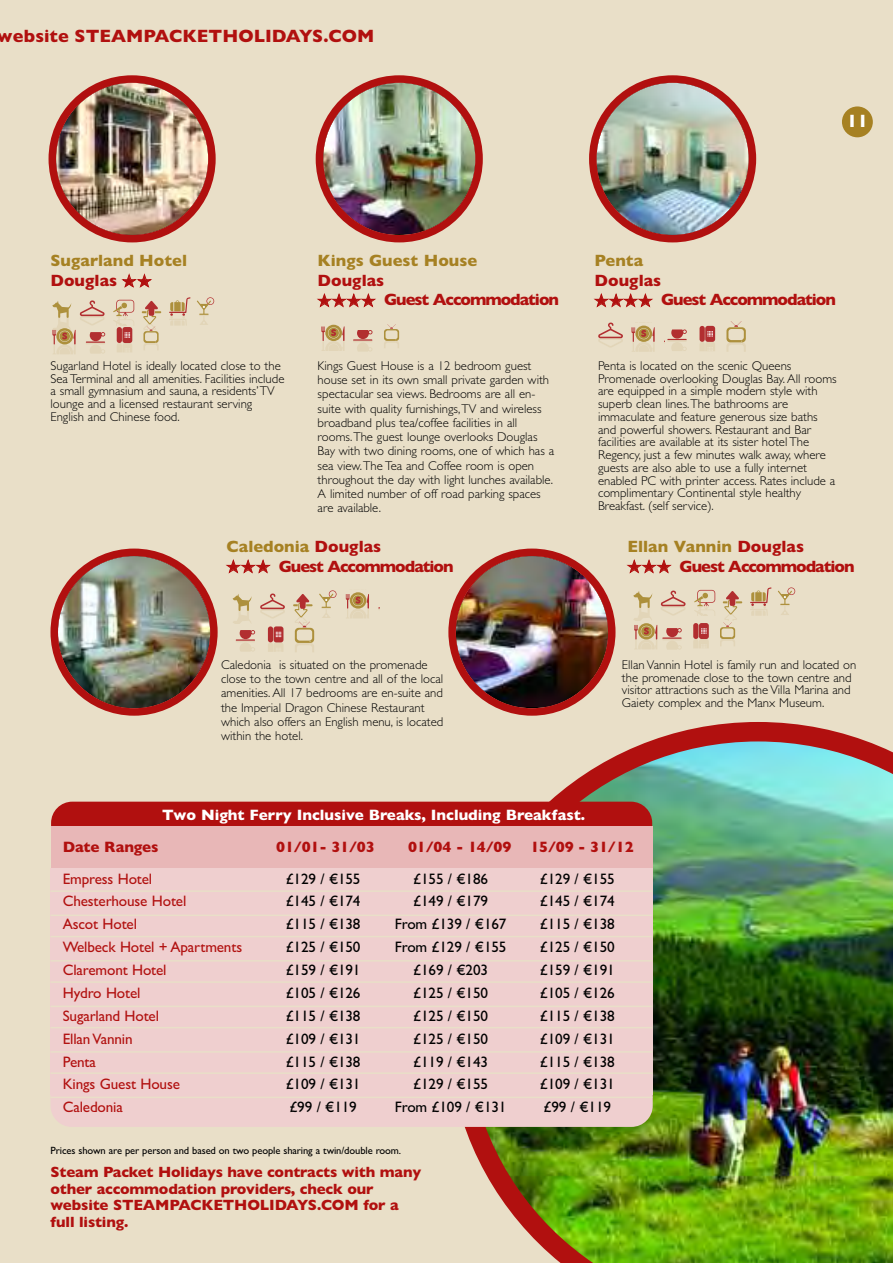
<style>
.page{position:relative;width:893px;height:1263px;background:#e9dfc8}
.page>*{position:absolute;margin:0;border:0;box-sizing:border-box;transform-origin:0 0}
.t1{font:700 18px "Gill Sans";color:#b1100f}
.t2{font:700 18px "Gill Sans";color:#fff}
.t3{font:700 16.5px "Gill Sans";letter-spacing:-.06em;color:#b1100f}
.t4{font:700 16.5px/19.5px "Gill Sans";color:#a68123}
.t5{font:700 16.5px "Gill Sans";color:#b1100f}
.t6{font:15.15px "Gill Sans";letter-spacing:-.01em;color:#000}
.t7{font:15.15px "Gill Sans";letter-spacing:-.01em;color:#b1100f}
.t8{font:700 15.15px "Gill Sans";color:#fff}
.t9{font:700 15.15px "Gill Sans";letter-spacing:-.01em;color:#b1100f}
.t10{font:700 15px/16.5px "Gill Sans";letter-spacing:-.01em;color:#b1100f}
.t11{font:300 12.75px/12.8px "Gill Sans";color:#000}
.t12{font:10.5px "Gill Sans";letter-spacing:-.01em;color:#000}
.s1{color:#b1100f}
</style>
<div class="page">
<div style="left:842px;top:106px;width:31px;height:31px;background:#a68123;border-radius:50%"></div>
<img style="left:589px;top:75px;width:167px;height:167px">
<img style="left:316px;top:75px;width:167px;height:167px">
<img style="left:49px;top:75px;width:167px;height:167px">
<svg style="left:353px;top:330px;width:19px;height:21px"></svg>
<svg style="left:384px;top:324px;width:15px;height:24px"></svg>
<svg style="left:321px;top:325px;width:24px;height:26px"></svg>
<img style="left:51px;top:548px;width:167px;height:168px">
<svg style="left:598px;top:323px;width:25px;height:24px"></svg>
<svg style="left:631px;top:325px;width:24px;height:27px"></svg>
<svg style="left:664px;top:329px;width:23px;height:22px"></svg>
<svg style="left:699px;top:326px;width:16px;height:25px"></svg>
<svg style="left:726px;top:321px;width:20px;height:31px"></svg>
<img style="left:448px;top:722px;width:445px;height:541px">
<img style="left:448px;top:548px;width:167px;height:168px">
<svg style="left:633px;top:591px;width:52px;height:59px"></svg>
<svg style="left:778px;top:587px;width:17px;height:28px"></svg>
<svg style="left:750px;top:587px;width:21px;height:29px"></svg>
<svg style="left:693px;top:590px;width:49px;height:58px"></svg>
<div style="left:51px;top:802px;width:601px;height:315px;background:#b1100f;border-radius:21px"></div>
<div style="left:51px;top:826px;width:602px;height:46px;background:#e8b7b7"></div>
<div style="left:51px;top:869px;width:602px;height:258px;background:#efcfcf;border-radius:21px"></div>
<hr style="left:51px;top:890px;width:601px;height:2px;background:#e9dfc8">
<hr style="left:51px;top:914px;width:601px;height:2px;background:#e9dfc8">
<hr style="left:51px;top:936px;width:601px;height:1px;background:#e9dfc8">
<hr style="left:51px;top:960px;width:601px;height:1px;background:#e9dfc8">
<hr style="left:51px;top:981px;width:601px;height:2px;background:#e9dfc8">
<hr style="left:51px;top:1005px;width:601px;height:2px;background:#e9dfc8">
<hr style="left:51px;top:1027px;width:601px;height:1px;background:#e9dfc8">
<hr style="left:51px;top:1051px;width:601px;height:2px;background:#e9dfc8">
<hr style="left:51px;top:1072px;width:601px;height:2px;background:#e9dfc8">
<hr style="left:51px;top:1097px;width:601px;height:1px;background:#e9dfc8">
<svg style="left:197px;top:297px;width:17px;height:28px"></svg>
<svg style="left:169px;top:297px;width:21px;height:28px"></svg>
<svg style="left:113px;top:300px;width:21px;height:52px"></svg>
<svg style="left:260px;top:593px;width:25px;height:25px"></svg>
<svg style="left:233px;top:594px;width:19px;height:30px"></svg>
<svg style="left:346px;top:592px;width:23px;height:26px"></svg>
<svg style="left:236px;top:630px;width:19px;height:22px"></svg>
<svg style="left:268px;top:626px;width:15px;height:26px"></svg>
<svg style="left:293px;top:590px;width:44px;height:62px"></svg>
<svg style="left:52px;top:300px;width:53px;height:54px"></svg>
<svg style="left:142px;top:301px;width:19px;height:49px"></svg>
<h1 class="t1" style="left:-2px;top:25px;width:378px">website STEAMPACKETHOLIDAYS.COM</h1>
<h1 class="t2" style="left:847px;top:110px;width:23px">11</h1>
<p class="t4" style="left:50px;top:251px;width:138px">Sugarland Hotel<br><span class="s1">Douglas</span> <span class="s1">★★</span></p>
<p class="t11" style="left:50px;top:359px;width:235px">Sugarland Hotel is ideally located close to the Sea Terminal and all amenities. Facilities include a small gymnasium and sauna, a residents’TV lounge and a licensed restaurant serving English and Chinese food.</p>
<p class="t4" style="left:318px;top:251px;width:161px">Kings Guest House</p>
<p class="t5" style="left:318px;top:270px;width:68px">Douglas</p>
<p class="t3" style="left:318px;top:290px;width:243px">★ ★ ★ ★ Guest Accommodation</p>
<p class="t11" style="left:318px;top:358px;width:238px;line-height:14.2px">Kings Guest House is a 12 bedroom guest house set in its own small private garden with spectacular sea views. Bedrooms are all en&shy;suite with quality furnishings,TV and wireless broadband plus tea/coffee facilities in all rooms.The guest lounge overlooks Douglas Bay with two dining rooms, one of which has a sea view.The Tea and Coffee room is open throughout the day with light lunches available.<br>A limited number of off road parking spaces are available.</p>
<p class="t4" style="left:227px;top:536px;width:156px">Caledonia <span class="s1">Douglas</span></p>
<p class="t3" style="left:227px;top:556px;width:228px">★ ★ ★ Guest Accommodation</p>
<p class="t4" style="left:595px;top:251px;width:50px">Penta</p>
<p class="t5" style="left:595px;top:270px;width:68px">Douglas</p>
<p class="t3" style="left:595px;top:290px;width:243px">★ ★★ ★ Guest Accommodation</p>
<p class="t11" style="left:598px;top:359px;width:240px">Penta is located on the scenic Queens Promenade overlooking Douglas Bay. All rooms are equipped in a simple modern style with superb clean lines.The bathrooms are immaculate and feature generous size baths and powerful showers. Restaurant and Bar facilities are available at its sister hotel The Regency, just a few minutes walk away, where guests are also able to use a fully internet enabled PC with printer access. Rates include a complimentary Continental style healthy Breakfast. (self service).</p>
<p class="t4" style="left:627px;top:536px;width:178px">Ellan Vannin <span class="s1">Douglas</span></p>
<p class="t3" style="left:628px;top:556px;width:228px">★ ★ ★ Guest Accommodation</p>
<p class="t11" style="left:221px;top:657px;width:224px;line-height:14.2px">Caledonia is situated on the promenade close to the town centre and all of the local amenities. All 17 bedrooms are en-suite and the Imperial Dragon Chinese Restaurant which also offers an English menu, is located within the hotel.</p>
<p class="t8" style="left:162px;top:806px;width:424px">Two Night Ferry Inclusive Breaks, Including Breakfast.</p>
<p class="t11" style="left:622px;top:658px;width:236px">Ellan Vannin Hotel is family run and located on the promenade close to the town centre and visitor attractions such as the Villa Marina and Gaiety complex and the Manx Museum.</p>
<p class="t9" style="left:63px;top:838px;width:97px">Date Ranges</p>
<p class="t9" style="left:276px;top:838px;width:100px">01/01- 31/03</p>
<p class="t9" style="left:408px;top:838px;width:227px">01/04 - 14/09 15/09 - 31/12</p>
<p class="t7" style="left:63px;top:869px;width:91px">Empress Hotel</p>
<p class="t6" style="left:286px;top:869px;width:76px">£129 / €155</p>
<p class="t6" style="left:413px;top:869px;width:76px">£155 / €186</p>
<p class="t6" style="left:540px;top:869px;width:76px">£129 / €155</p>
<p class="t7" style="left:63px;top:892px;width:125px">Chesterhouse Hotel</p>
<p class="t6" style="left:286px;top:892px;width:76px">£145 / €174</p>
<p class="t6" style="left:413px;top:892px;width:76px">£149 / €179</p>
<p class="t6" style="left:540px;top:892px;width:76px">£145 / €174</p>
<p class="t7" style="left:63px;top:915px;width:76px">Ascot Hotel</p>
<p class="t6" style="left:286px;top:915px;width:76px">£115 / €138</p>
<p class="t6" style="left:395px;top:915px;width:113px">From £139 / €167</p>
<p class="t6" style="left:540px;top:915px;width:76px">£115 / €138</p>
<p class="t7" style="left:63px;top:938px;width:181px">Welbeck Hotel + Apartments</p>
<p class="t6" style="left:286px;top:938px;width:76px">£125 / €150</p>
<p class="t6" style="left:395px;top:938px;width:113px">From £129 / €155</p>
<p class="t6" style="left:540px;top:938px;width:76px">£125 / €150</p>
<p class="t7" style="left:63px;top:961px;width:105px">Claremont Hotel</p>
<p class="t6" style="left:286px;top:961px;width:76px">£159 / €191</p>
<p class="t6" style="left:413px;top:961px;width:76px">£169 / €203</p>
<p class="t6" style="left:540px;top:961px;width:76px">£159 / €191</p>
<p class="t7" style="left:63px;top:984px;width:79px">Hydro Hotel</p>
<p class="t6" style="left:286px;top:984px;width:76px">£105 / €126</p>
<p class="t6" style="left:413px;top:984px;width:76px">£125 / €150</p>
<p class="t6" style="left:540px;top:984px;width:76px">£105 / €126</p>
<p class="t7" style="left:63px;top:1007px;width:98px">Sugarland Hotel</p>
<p class="t6" style="left:286px;top:1007px;width:76px">£115 / €138</p>
<p class="t6" style="left:413px;top:1007px;width:76px">£125 / €150</p>
<p class="t6" style="left:540px;top:1007px;width:76px">£115 / €138</p>
<p class="t7" style="left:63px;top:1029px;width:71px">Ellan Vannin</p>
<p class="t6" style="left:286px;top:1029px;width:76px">£109 / €131</p>
<p class="t6" style="left:413px;top:1029px;width:76px">£125 / €150</p>
<p class="t6" style="left:540px;top:1029px;width:76px">£109 / €131</p>
<p class="t7" style="left:63px;top:1052px;width:35px">Penta</p>
<p class="t6" style="left:286px;top:1052px;width:76px">£115 / €138</p>
<p class="t6" style="left:413px;top:1052px;width:76px">£119 / €143</p>
<p class="t6" style="left:540px;top:1052px;width:76px">£115 / €138</p>
<p class="t7" style="left:63px;top:1075px;width:119px">Kings Guest House</p>
<p class="t6" style="left:286px;top:1075px;width:76px">£109 / €131</p>
<p class="t6" style="left:413px;top:1075px;width:76px">£129 / €155</p>
<p class="t6" style="left:540px;top:1075px;width:76px">£109 / €131</p>
<p class="t7" style="left:63px;top:1098px;width:62px">Caledonia</p>
<p class="t6" style="left:289px;top:1098px;width:69px">£99 / €119</p>
<p class="t6" style="left:395px;top:1098px;width:113px">From £109 / €131</p>
<p class="t6" style="left:544px;top:1098px;width:69px">£99 / €119</p>
<p class="t12" style="left:51px;top:1145px;width:352px">Prices shown are per person and based on two people sharing a twin/double room.</p>
<p class="t10" style="left:51px;top:1164px;width:372px">Steam Packet Holidays have contracts with many other accommodation providers, check our website STEAMPACKETHOLIDAYS.COM for a full listing.</p>
</div>
